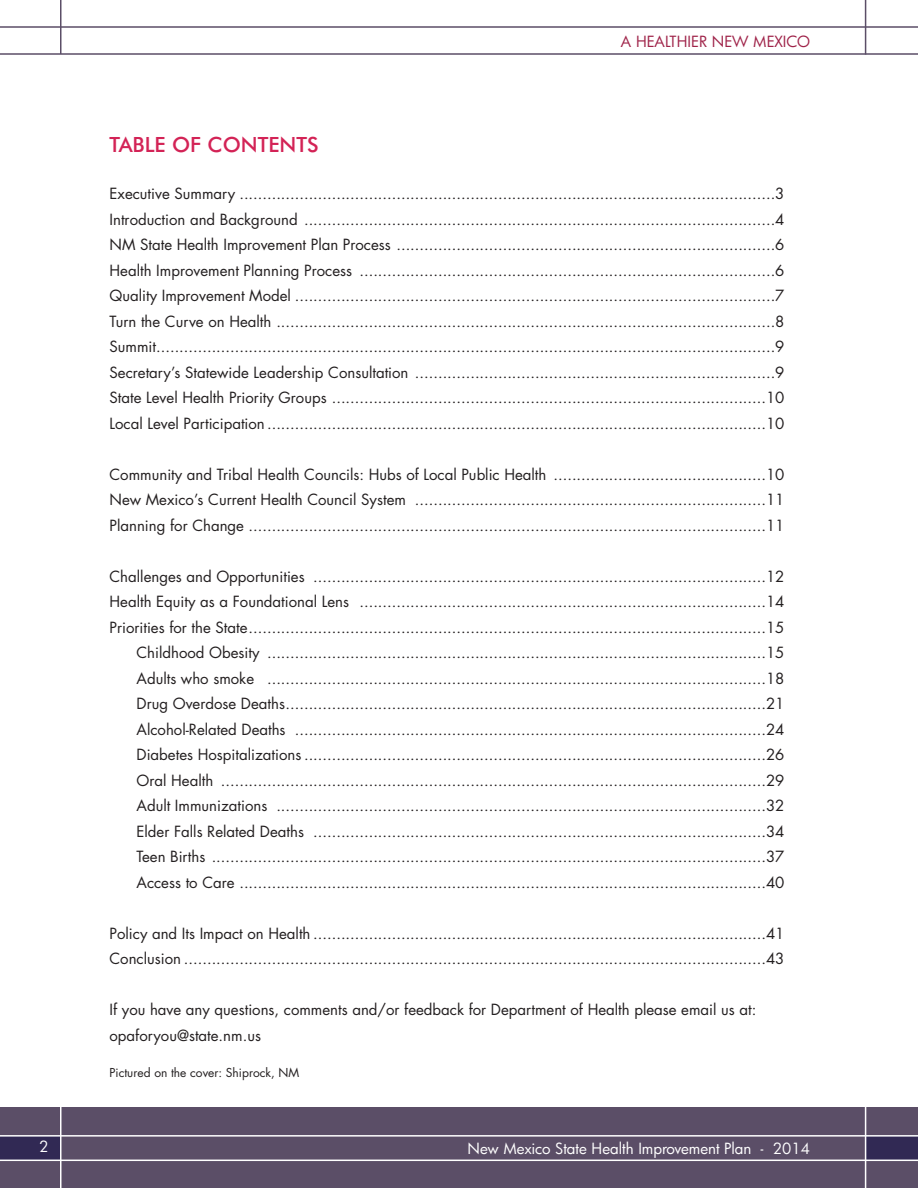
<style>
.page{position:relative;width:918px;height:1188px;background:#fff}
.page>*{position:absolute;margin:0;border:0;box-sizing:border-box;transform-origin:0 0}
.t1{font:500 21px "Futura BT";color:#d32356}
.t2{font:15px/25.5px "Futura Std";color:#231f20;text-align:justify}
.t3{font:15px "Futura";color:#fff}
.t4{font:15px "Futura";color:#9f2349}
.t5{font:12px "Futura Std";color:#231f20}
</style>
<div class="page">
<div style="left:0;top:1107px;width:918px;height:81px;background:#5b4e67"></div>
<div style="left:866px;top:1136px;width:52px;height:25px;background:#312954"></div>
<div style="left:0;top:1136px;width:61px;height:24px;background:#312954"></div>
<hr style="left:0;top:1160px;width:918px;height:1px;background:#fff">
<hr style="left:0;top:1135px;width:918px;height:2px;background:#fff">
<hr style="left:60px;top:1104px;width:1px;height:84px;background:#fff">
<hr style="left:60px;top:0;width:2px;height:54px;background:#5b4e67">
<hr style="left:865px;top:1104px;width:1px;height:84px;background:#fff">
<hr style="left:865px;top:0;width:1px;height:55px;background:#5b4e67">
<hr style="left:0;top:53px;width:918px;height:2px;background:#5b4e67">
<hr style="left:0;top:26px;width:918px;height:2px;background:#5b4e67">
<p class="t4" style="left:621px;top:33px;width:191px">A HEALTHIER NEW MEXICO</p>
<h1 class="t1" style="left:110px;top:133px;width:211px">TABLE OF CONTENTS</h1>
<p class="t2" style="left:110px;top:182px;width:676px">Executive Summary ....................................................................................................................3<br>Introduction and Background ......................................................................................................4<br>NM State Health Improvement Plan Process ..................................................................................6<br>Health Improvement Planning Process ..........................................................................................6<br>Quality Improvement Model ........................................................................................................7<br>Turn the Curve on Health ............................................................................................................8<br>Summit......................................................................................................................................9<br>Secretary’s Statewide Leadership Consultation ..............................................................................9<br>State Level Health Priority Groups ..............................................................................................10<br>Local Level Participation............................................................................................................10</p>
<p class="t2" style="left:110px;top:463px;width:676px">Community and Tribal Health Councils: Hubs of Local Public Health ..............................................10<br>New Mexico’s Current Health Council System ............................................................................11<br>Planning for Change ................................................................................................................11</p>
<p class="t2" style="left:110px;top:565px;width:676px;text-align:right">Challenges and Opportunities ..................................................................................................12<br>Health Equity as a Foundational Lens ........................................................................................14<br>Priorities for the State................................................................................................................15<br>Childhood Obesity ............................................................................................................15<br>Adults who smoke ............................................................................................................18<br>Drug Overdose Deaths........................................................................................................21<br>Alcohol-Related Deaths ......................................................................................................24<br>Diabetes Hospitalizations ....................................................................................................26<br>Oral Health ......................................................................................................................29<br>Adult Immunizations ..........................................................................................................32<br>Elder Falls Related Deaths ..................................................................................................34<br>Teen Births ........................................................................................................................37<br>Access to Care ..................................................................................................................40</p>
<p class="t2" style="left:110px;top:922px;width:676px">Policy and Its Impact on Health ..................................................................................................41<br>Conclusion ..............................................................................................................................43</p>
<p class="t2" style="left:110px;top:998px;width:648px">If you have any questions, comments and/or feedback for Department of Health please email us at: opaforyou@state.nm.us</p>
<p class="t5" style="left:110px;top:1067px;width:191px">Pictured on the cover: Shiprock, NM</p>
<p class="t3" style="left:39px;top:1138px;width:11px">2</p>
<p class="t3" style="left:468px;top:1140px;width:344px">New Mexico State Health Improvement Plan - 2014</p>
</div>
